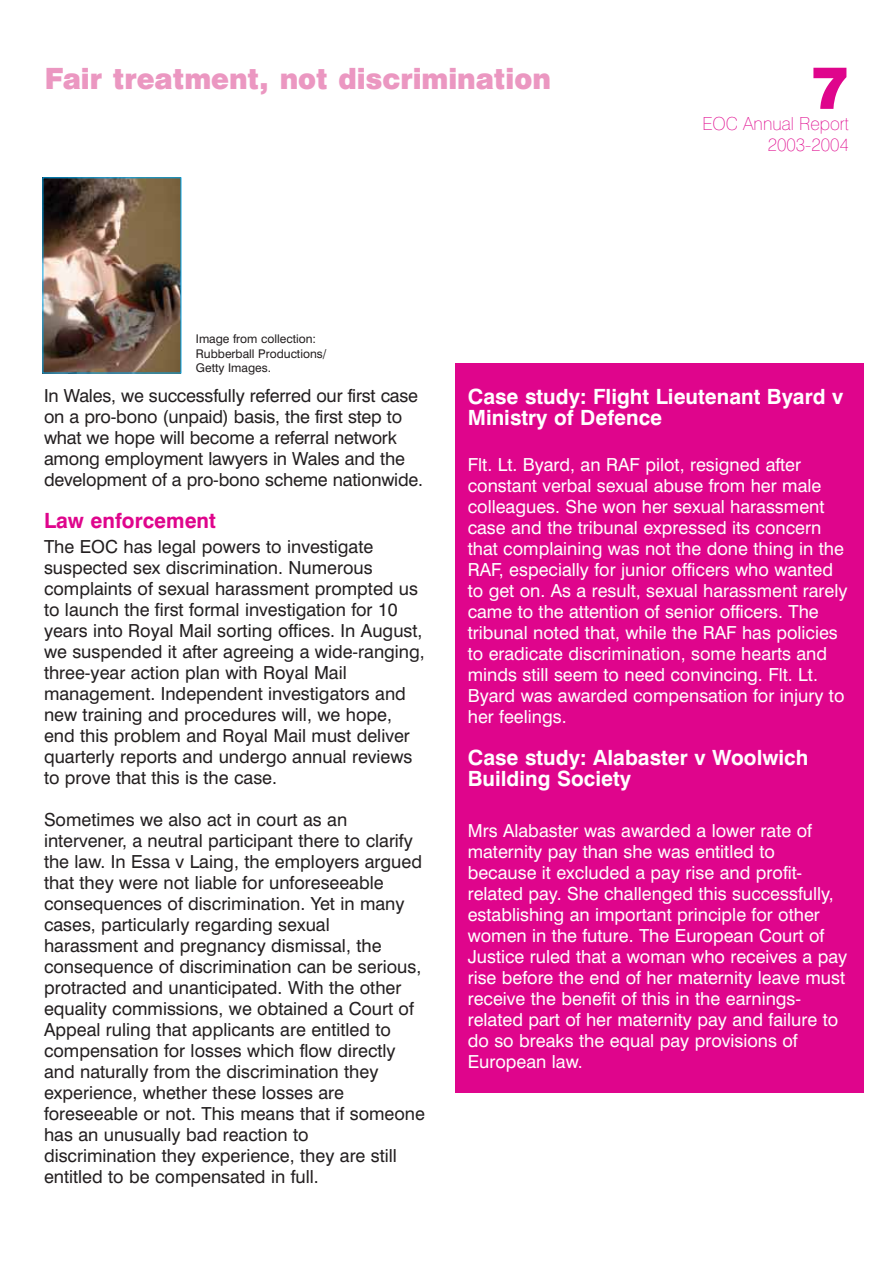
<style>
.page{position:relative;width:893px;height:1263px;background:#fff}
.page>*{position:absolute;margin:0;border:0;box-sizing:border-box;transform-origin:0 0}
.t1{font:54px "Swiss 721 BT Black No 2";color:#df058c}
.t2{font:27px "Swiss 721 BT Black No 2";color:#eb97c1}
.t3{font:700 21px/21px "Swiss 721 BT";color:#fff}
.t4{font:700 21px "Swiss 721 BT";color:#df058c}
.t5{font:18px/21px "Swiss 721 BT";color:#231f20}
.t6{font:18px/21px "Swiss 721 BT";color:#fff}
.t7{font:100 18px/21px "Swiss 721 BT";color:#df058c;text-align:right}
.t8{font:12px/14.4px "Swiss 721 BT";color:#231f20}
</style>
<div class="page">
<div style="left:455px;top:363px;width:408px;height:729px;background:#df058c"></div>
<img style="left:45px;top:179px;width:134px;height:192px">
<h2 class="t2" style="left:45px;top:66px;width:508px">Fair treatment, not discrimination</h2>
<p class="t8" style="left:196px;top:333px;width:132px">Image from collection:<br>Rubberball Productions/<br>Getty Images.</p>
<h1 class="t1" style="left:810px;top:64px;width:41px">7</h1>
<p class="t7" style="left:702px;top:115px;width:148px">EOC Annual Report<br>2003-2004</p>
<p class="t5" style="left:44px;top:387px;width:381px">In Wales, we successfully referred our first case on a pro-bono (unpaid) basis, the first step to what we hope will become a referral network among employment lawyers in Wales and the development of a pro-bono scheme nationwide.</p>
<p class="t4" style="left:44px;top:513px;width:173px">Law enforcement</p>
<p class="t5" style="left:44px;top:538px;width:382px">The EOC has legal powers to investigate suspected sex discrimination. Numerous complaints of sexual harassment prompted us to launch the first formal investigation for 10 years into Royal Mail sorting offices. In August, we suspended it after agreeing a wide-ranging, three-year action plan with Royal Mail management. Independent investigators and new training and procedures will, we hope, end this problem and Royal Mail must deliver quarterly reports and undergo annual reviews to prove that this is the case.</p>
<p class="t5" style="left:44px;top:811px;width:382px">Sometimes we also act in court as an intervener, a neutral participant there to clarify the law. In Essa v Laing, the employers argued that they were not liable for unforeseeable consequences of discrimination. Yet in many cases, particularly regarding sexual harassment and pregnancy dismissal, the consequence of discrimination can be serious, protracted and unanticipated. With the other equality commissions, we obtained a Court of Appeal ruling that applicants are entitled to compensation for losses which flow directly and naturally from the discrimination they experience, whether these losses are foreseeable or not. This means that if someone has an unusually bad reaction to discrimination they experience, they are still entitled to be compensated in full.</p>
<p class="t3" style="left:468px;top:388px;width:377px">Case study: Flight Lieutenant Byard v<br>Ministry of Defence</p>
<p class="t6" style="left:468px;top:456px;width:381px">Flt. Lt. Byard, an RAF pilot, resigned after constant verbal sexual abuse from her male colleagues. She won her sexual harassment case and the tribunal expressed its concern that complaining was not the done thing in the RAF, especially for junior officers who wanted to get on. As a result, sexual harassment rarely came to the attention of senior officers. The tribunal noted that, while the RAF has policies to eradicate discrimination, some hearts and minds still seem to need convincing. Flt. Lt.<br>Byard was awarded compensation for injury to her feelings.</p>
<p class="t3" style="left:468px;top:750px;width:342px">Case study: Alabaster v Woolwich<br>Building Society</p>
<p class="t6" style="left:468px;top:822px;width:381px">Mrs Alabaster was awarded a lower rate of maternity pay than she was entitled to because it excluded a pay rise and profit&shy;related pay. She challenged this successfully, establishing an important principle for other women in the future. The European Court of Justice ruled that a woman who receives a pay rise before the end of her maternity leave must receive the benefit of this in the earnings&shy;related part of her maternity pay and failure to do so breaks the equal pay provisions of European law.</p>
</div>
